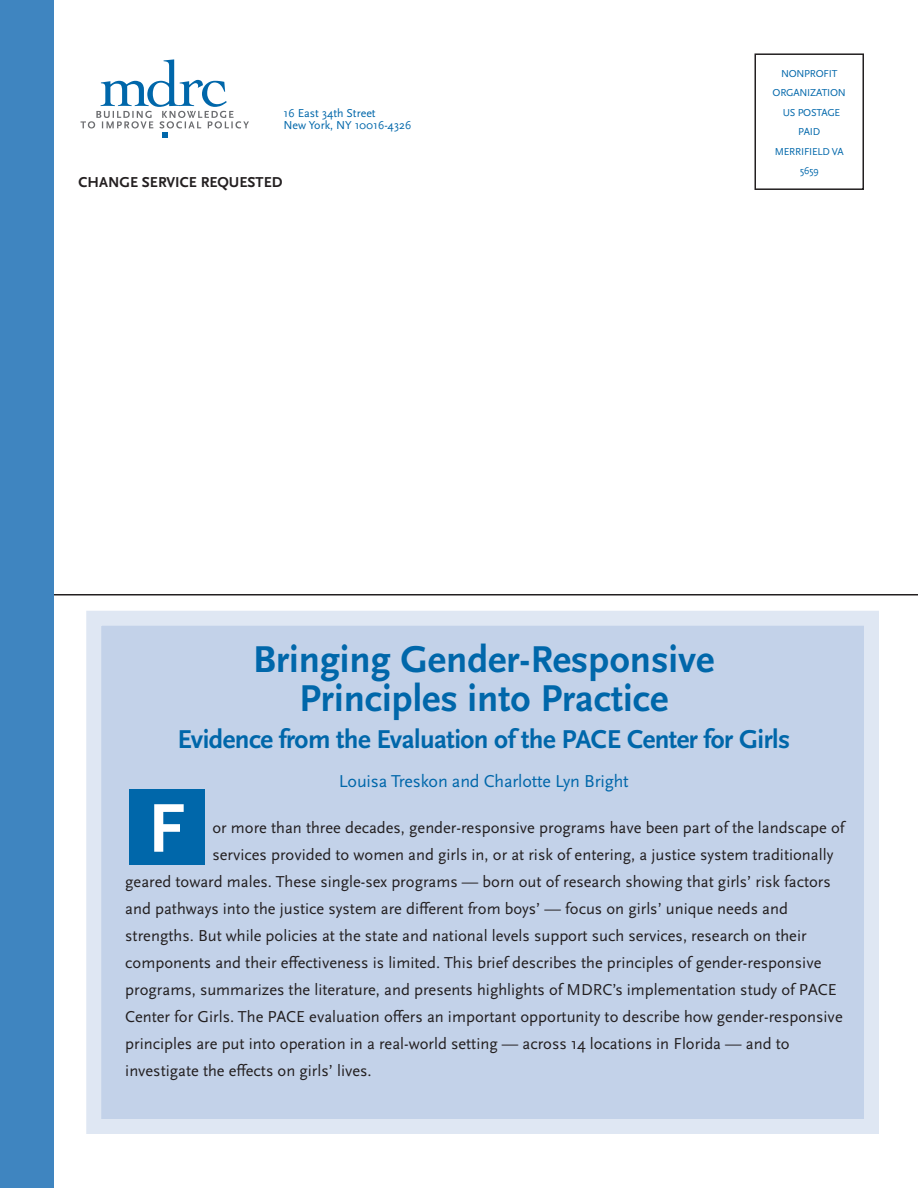
<style>
.page{position:relative;width:918px;height:1188px;background:#fff}
.page>*{position:absolute;margin:0;border:0;box-sizing:border-box;transform-origin:0 0}
.t1{font:700 72px "Scala Sans OT";color:#fff}
.t2{font:700 39px/39px "Scala Sans OT";color:#0067aa;text-align:center}
.t3{font:700 27px "Scala Sans OT";letter-spacing:-.02em;color:#0067aa}
.t4{font:18px "Scala Sans OT";letter-spacing:-.01em;color:#0067aa}
.t5{font:16.5px "Scala Sans OT";color:#231f20}
.t6{font:700 15px "Scala Sans OT";color:#231f20}
.t7{font:12px/12px "Scala Sans OT";color:#0067aa}
.t8{font:10.5px/19.5px "Scala Sans OT";letter-spacing:-.02em;color:#0067aa;text-align:center}
</style>
<div class="page">
<div style="left:86px;top:611px;width:793px;height:523px;background:#c3d2e9;border:15px solid #dfe7f3"></div>
<svg style="left:81px;top:59px;width:168px;height:78px"></svg>
<hr style="left:0;top:594px;width:918px;height:2px;background:#231f20">
<div style="left:0;top:0;width:54px;height:1188px;background:#3f85c0"></div>
<div style="left:129px;top:789px;width:75px;height:76px;background:#0067aa"></div>
<div style="left:754px;top:53px;width:110px;height:137px;border:2px solid #231f20"></div>
<p class="t7" style="left:284px;top:107px;width:129px">16 East 34th Street<br>New York, NY 10016-4326</p>
<p class="t6" style="left:79px;top:174px;width:205px">CHANGE SERVICE REQUESTED</p>
<p class="t8" style="left:773px;top:64px;width:75px">NONPROFIT<br>ORGANIZATION<br>US POSTAGE<br>PAID<br>MERRIFIELD VA<br>5659</p>
<h2 class="t2" style="left:253px;top:641px;width:463px">Bringing Gender-Responsive<br>Principles into Practice</h2>
<h3 class="t3" style="left:177px;top:724px;width:614px">Evidence from the Evaluation of the PACE Center for Girls</h3>
<p class="t4" style="left:339px;top:772px;width:291px">Louisa Treskon and Charlotte Lyn Bright</p>
<p class="t1" style="left:148px;top:788px;width:39px">F</p>
<p class="t5" style="left:212px;top:819px;width:635px">or more than three decades, gender-responsive programs have been part of the landscape of</p>
<p class="t5" style="left:212px;top:846px;width:622px">services provided to women and girls in, or at risk of entering, a justice system traditionally</p>
<p class="t5" style="left:125px;top:873px;width:707px">geared toward males. These single-sex programs — born out of research showing that girls’ risk factors</p>
<p class="t5" style="left:125px;top:900px;width:664px">and pathways into the justice system are different from boys’ — focus on girls’ unique needs and</p>
<p class="t5" style="left:125px;top:927px;width:683px">strengths. But while policies at the state and national levels support such services, research on their</p>
<p class="t5" style="left:125px;top:954px;width:698px">components and their effectiveness is limited. This brief describes the principles of gender-responsive</p>
<p class="t5" style="left:125px;top:981px;width:713px">programs, summarizes the literature, and presents highlights of MDRC’s implementation study of PACE</p>
<p class="t5" style="left:125px;top:1008px;width:719px">Center for Girls. The PACE evaluation offers an important opportunity to describe how gender-responsive</p>
<p class="t5" style="left:125px;top:1035px;width:666px">principles are put into operation in a real-world setting — across 14 locations in Florida — and to</p>
<p class="t5" style="left:125px;top:1062px;width:248px">investigate the effects on girls’ lives.</p>
</div>
